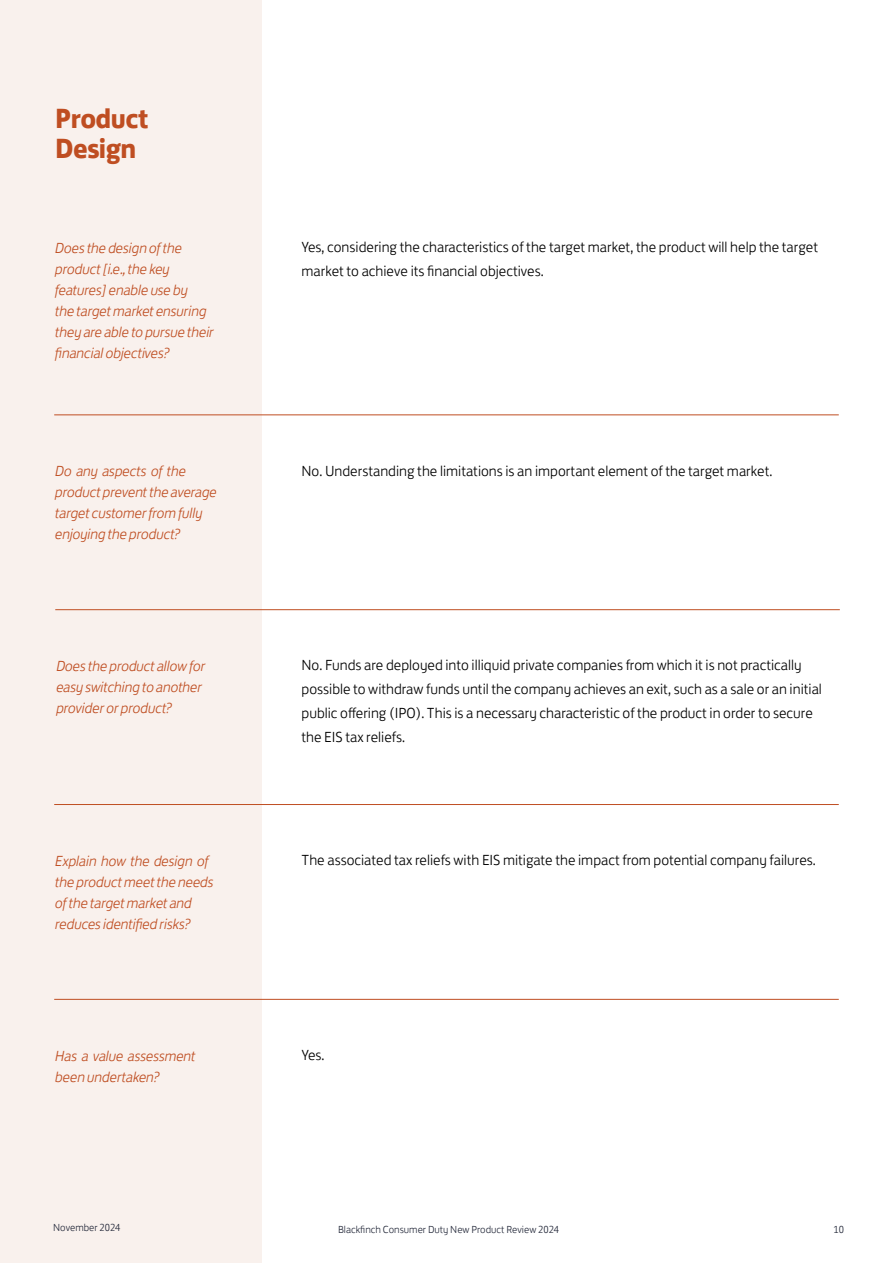
<style>
.page{position:relative;width:893px;height:1263px;background:#fff}
.page>*{position:absolute;margin:0;border:0;box-sizing:border-box;transform-origin:0 0}
.t1{font:700 28.5px/30px "FS Jack";letter-spacing:-.02em;color:#bf4e22}
.t2{font:300 15px/24px "FS Jack";color:#000}
.t3{font:italic 300 15px/21px "FS Jack";letter-spacing:-.02em;color:#bf4e22}
.t4{font:300 10.5px "FS Jack";color:#24293a}
</style>
<div class="page">
<div style="left:0;top:0;width:261px;height:1263px;background:#f9f1ed"></div>
<hr style="left:54px;top:415px;width:785px;height:1px;background:#bf4e22">
<hr style="left:55px;top:609px;width:785px;height:1px;background:#bf4e22">
<hr style="left:54px;top:804px;width:785px;height:1px;background:#bf4e22">
<hr style="left:54px;top:999px;width:785px;height:1px;background:#bf4e22">
<h1 class="t1" style="left:55px;top:101px;width:95px">Product<br>Design</h1>
<p class="t3" style="left:55px;top:236px;width:160px">Does the design of the product [i.e., the key features] enable use by<br>the target market ensuring they are able to pursue their financial objectives?</p>
<p class="t2" style="left:302px;top:233px;width:518px">Yes, considering the characteristics of the target market, the product will help the target market to achieve its financial objectives.</p>
<p class="t3" style="left:55px;top:459px;width:163px">Do any aspects of the product prevent the average target customer from fully enjoying the product?</p>
<p class="t2" style="left:302px;top:457px;width:473px">No. Understanding the limitations is an important element of the target market.</p>
<p class="t3" style="left:56px;top:654px;width:151px">Does the product allow for easy switching to another provider or product?</p>
<p class="t2" style="left:302px;top:652px;width:522px">No. Funds are deployed into illiquid private companies from which it is not practically possible to withdraw funds until the company achieves an exit, such as a sale or an initial public offering (IPO). This is a necessary characteristic of the product in order to secure the EIS tax reliefs.</p>
<p class="t3" style="left:55px;top:849px;width:160px">Explain how the design of the product meet the needs of the target market and reduces identified risks?</p>
<p class="t2" style="left:302px;top:847px;width:516px">The associated tax reliefs with EIS mitigate the impact from potential company failures.</p>
<p class="t3" style="left:55px;top:1044px;width:142px">Has a value assessment been undertaken?</p>
<p class="t2" style="left:302px;top:1041px;width:25px">Yes.</p>
<p class="t4" style="left:53px;top:1219px;width:69px">November 2024</p>
<p class="t4" style="left:338px;top:1221px;width:223px">Blackfinch Consumer Duty New Product Review 2024</p>
<p class="t4" style="left:833px;top:1221px;width:12px">10</p>
</div>
